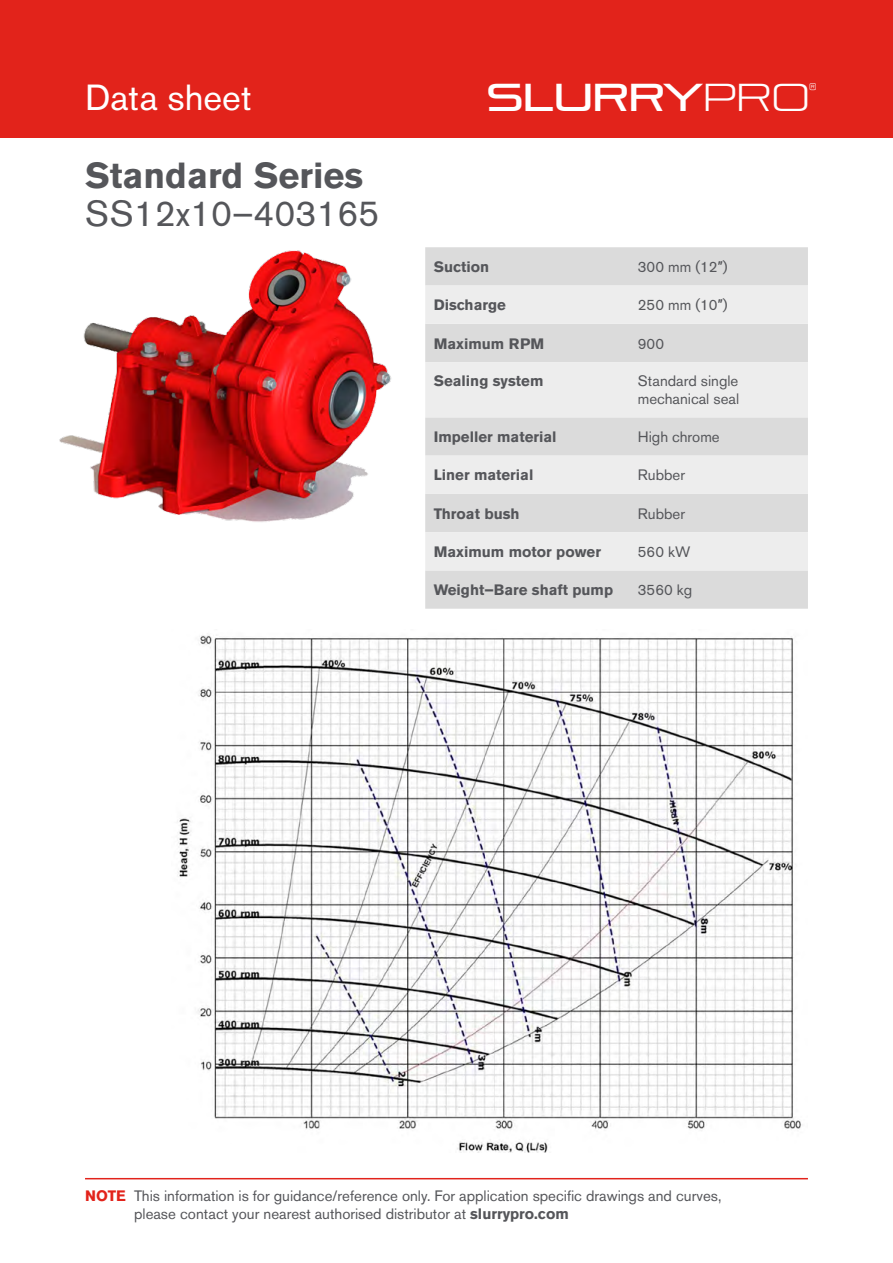
<style>
.page{position:relative;width:893px;height:1263px;background:#fff}
.page>*{position:absolute;margin:0;border:0;box-sizing:border-box;transform-origin:0 0}
.t1{font:38.7px "Pirulen Rg";color:#fff}
.t2{font:700 36px "Akzidenz Grotesk BQ";color:#55565a}
.t3{font:36px "Akzidenz Grotesk BQ";color:#55565a}
.t4{font:36px "Akzidenz Grotesk BQ";color:#fff}
.t5{font:15px/18px "Akzidenz Grotesk BQ";color:#55565a}
.t6{font:700 15px "Akzidenz Grotesk BQ";color:#55565a}
.t7{font:12.45px "Pirulen Lt";color:#fff}
.s1{font-family:"Pirulen Lt"}
.s2{font-family:"Arial"}
.s3{font-weight:700;color:#e2231b}
.s4{font-weight:700}
</style>
<div class="page">
<hr style="left:85px;top:1178px;width:723px;height:1px;background:#e2231b">
<div style="left:0;top:0;width:893px;height:138px;background:#e2231b"></div>
<img style="left:59px;top:250px;width:333px;height:272px">
<div style="left:425px;top:247px;width:383px;height:362px;background:#dbdbdb"></div>
<svg style="left:425px;top:285px;width:383px;height:285px;fill:#ededed"></svg>
<img style="left:177px;top:635px;width:624px;height:517px">
<h2 class="t4" style="left:85px;top:76px;width:168px">Data sheet</h2>
<h1 class="t1" style="left:486px;top:73px;width:325px">SLURRY<span class="s1">PRO</span></h1>
<p class="t7" style="left:809px;top:80px;width:10px">®</p>
<h2 class="t2" style="left:85px;top:155px;width:280px">Standard Series</h2>
<h2 class="t3" style="left:85px;top:192px;width:296px">SS12x10–403165</h2>
<p class="t6" style="left:434px;top:258px;width:57px">Suction</p>
<p class="t5" style="left:638px;top:258px;width:91px">300 mm (12<span class="s2">″</span>)</p>
<p class="t6" style="left:434px;top:296px;width:74px">Discharge</p>
<p class="t5" style="left:638px;top:296px;width:91px">250 mm (10<span class="s2">″</span>)</p>
<p class="t6" style="left:434px;top:335px;width:112px">Maximum RPM</p>
<p class="t5" style="left:638px;top:334px;width:28px">900</p>
<p class="t6" style="left:434px;top:372px;width:111px">Sealing system</p>
<p class="t5" style="left:638px;top:372px;width:103px">Standard single mechanical seal</p>
<p class="t6" style="left:434px;top:428px;width:124px">Impeller material</p>
<p class="t5" style="left:638px;top:428px;width:83px">High chrome</p>
<p class="t6" style="left:434px;top:466px;width:101px">Liner material</p>
<p class="t5" style="left:638px;top:466px;width:49px">Rubber</p>
<p class="t6" style="left:434px;top:505px;width:87px">Throat bush</p>
<p class="t5" style="left:638px;top:504px;width:49px">Rubber</p>
<p class="t6" style="left:434px;top:543px;width:169px">Maximum motor power</p>
<p class="t5" style="left:638px;top:543px;width:54px">560 kW</p>
<p class="t6" style="left:434px;top:581px;width:181px">Weight–Bare shaft pump</p>
<p class="t5" style="left:638px;top:581px;width:56px">3560 kg</p>
<p class="t5" style="left:134px;top:1186px;width:589px;text-indent:-49px"><span class="s3">NOTE</span> This information is for guidance/reference only. For application specific drawings and curves, please contact your nearest authorised distributor at <span class="s4">slurrypro.com</span></p>
</div>
